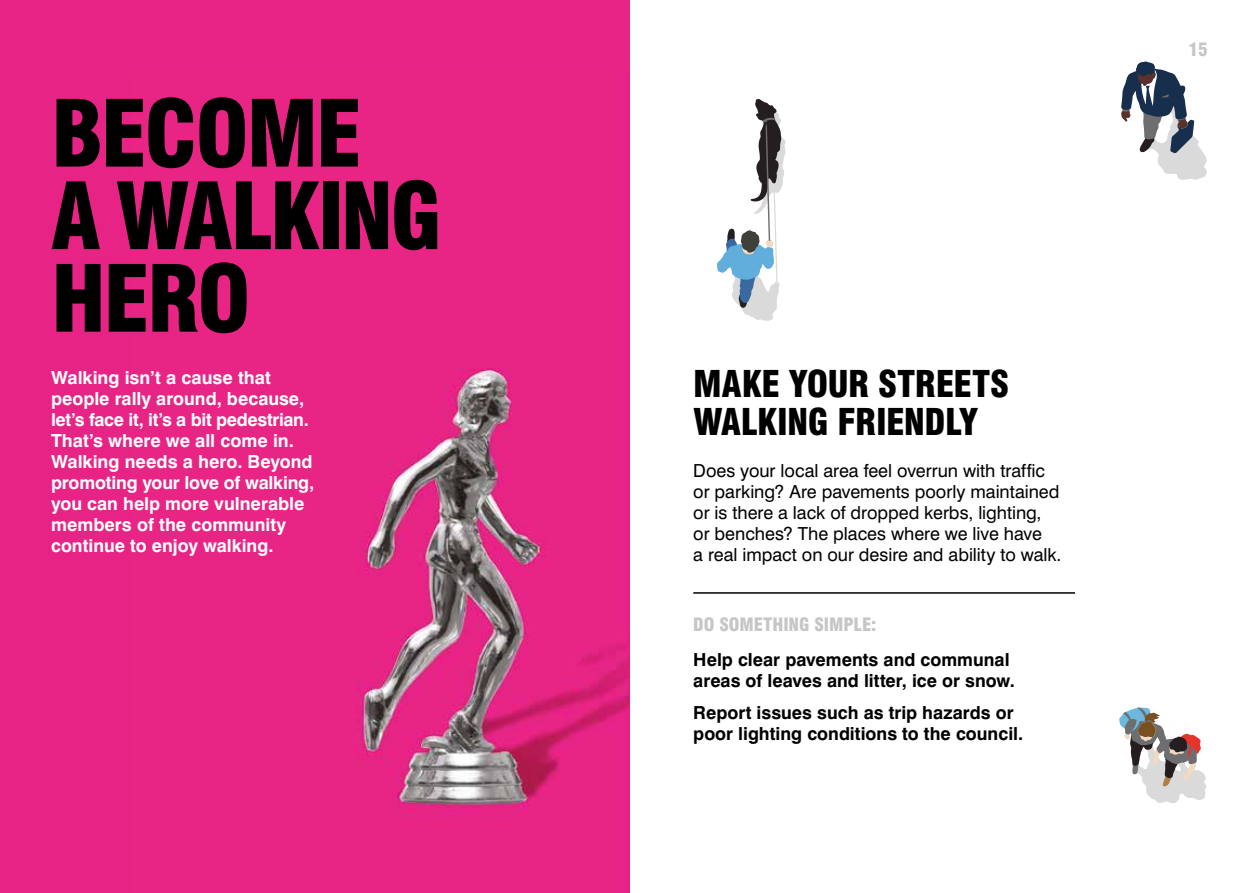
<style>
.page{position:relative;width:1259px;height:893px;background:#fff}
.page>*{position:absolute;margin:0;border:0;box-sizing:border-box;transform-origin:0 0}
.t1{font:900 condensed 90px/82.5px "Swiss 721 BT";letter-spacing:-.03em;color:#000}
.t2{font:900 condensed 36px/37.5px "Swiss 721 BT";letter-spacing:-.015em;color:#000}
.t3{font:700 18px/21px "Swiss 721 BT";color:#fff}
.t4{font:18px/21px "Swiss 721 BT";color:#000}
.t5{font:700 18px/21px "Swiss 721 BT";color:#000}
.t6{font:900 condensed 18px "Swiss 721 BT";color:#c6c6c6}
</style>
<div class="page">
<div style="left:0;top:0;width:629px;height:893px;background:#e72486"></div>
<img style="left:356px;top:368px;width:273px;height:448px">
<hr style="left:693px;top:592px;width:382px;height:2px;background:#000">
<svg style="left:1119px;top:707px;width:87px;height:96px"></svg>
<svg style="left:1121px;top:62px;width:86px;height:118px"></svg>
<svg style="left:717px;top:98px;width:69px;height:223px"></svg>
<h1 class="t1" style="left:51px;top:93px;width:392px">BECOME<br>A WALKING<br>HERO</h1>
<p class="t3" style="left:51px;top:367px;width:265px">Walking isn’t a cause that people rally around, because, let’s face it, it’s a bit pedestrian.<br>That’s where we all come in.<br>Walking needs a hero. Beyond promoting your love of walking, you can help more vulnerable members of the community continue to enjoy walking.</p>
<h2 class="t2" style="left:693px;top:366px;width:317px">MAKE YOUR STREETS<br>WALKING FRIENDLY</h2>
<p class="t4" style="left:693px;top:460px;width:370px">Does your local area feel overrun with traffic or parking? Are pavements poorly maintained or is there a lack of dropped kerbs, lighting, or benches? The places where we live have<br>a real impact on our desire and ability to walk.</p>
<p class="t6" style="left:693px;top:613px;width:185px">DO SOMETHING SIMPLE:</p>
<p class="t5" style="left:693px;top:649px;width:323px">Help clear pavements and communal areas of leaves and litter, ice or snow.</p>
<p class="t5" style="left:693px;top:701px;width:331px">Report issues such as trip hazards or poor lighting conditions to the council.</p>
<p class="t6" style="left:1188px;top:39px;width:21px">15</p>
</div>
